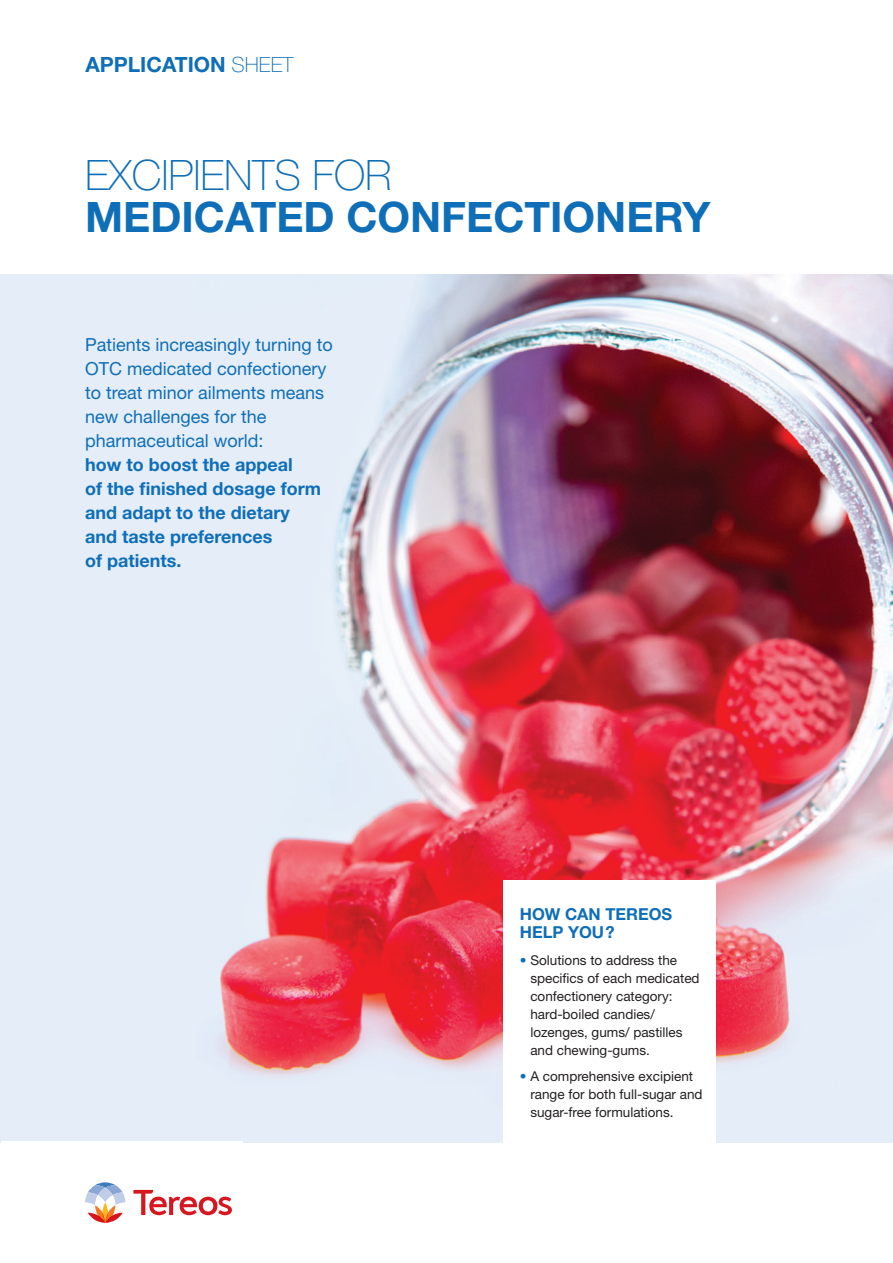
<style>
.page{position:relative;width:893px;height:1263px;background:#fff}
.page>*{position:absolute;margin:0;border:0;box-sizing:border-box;transform-origin:0 0}
.t1{font:700 42px "Helvetica Neue";color:#0f6eb8}
.t2{font:100 42px "Helvetica Neue";color:#0f6eb8}
.t3{font:700 21px "Helvetica Neue";color:#0f6eb8}
.t4{font:18px/24px "Helvetica Neue";color:#0f6eb8}
.t5{font:700 18px/24px "Helvetica Neue";color:#0f6eb8}
.t6{font:700 16.5px/18px "Helvetica Neue";color:#0f6eb8}
.t7{font:13.5px/18px "Helvetica Neue";color:#231f20}
.s1{font-weight:100}
.s2{font-weight:500;color:#0f6eb8}
</style>
<div class="page">
<img style="left:0;top:274px;width:893px;height:869px">
<div style="left:503px;top:880px;width:212px;height:264px;background:#fff"></div>
<div style="left:1px;top:1142px;width:241px;height:121px;background:#fff"></div>
<svg style="left:95px;top:1182px;width:20px;height:6px"></svg>
<svg style="left:85px;top:1185px;width:40px;height:38px"></svg>
<svg style="left:133px;top:1190px;width:99px;height:25px"></svg>
<h2 class="t3" style="left:85px;top:51px;width:209px">APPLICATION <span class="s1">SHEET</span></h2>
<h1 class="t2" style="left:85px;top:152px;width:308px">EXCIPIENTS FOR</h1>
<h1 class="t1" style="left:85px;top:192px;width:627px">MEDICATED CONFECTIONERY</h1>
<h3 class="t4" style="left:85px;top:333px;width:249px">Patients increasingly turning to<br>OTC medicated confectionery to treat minor ailments means new challenges for the pharmaceutical world:</h3>
<h3 class="t5" style="left:85px;top:452px;width:237px">how to boost the appeal<br>of the finished dosage form and adapt to the dietary and taste preferences<br>of patients.</h3>
<p class="t6" style="left:520px;top:905px;width:154px">HOW CAN TEREOS<br>HELP YOU?</p>
<p class="t7" style="left:530px;top:950px;width:171px;text-indent:-11px"><span class="s2">•</span> Solutions to address the specifics of each medicated confectionery category: hard-boiled candies/ lozenges, gums/ pastilles and chewing-gums.</p>
<p class="t7" style="left:530px;top:1067px;width:174px;text-indent:-11px"><span class="s2">•</span> A comprehensive excipient range for both full-sugar and sugar-free formulations.</p>
</div>
